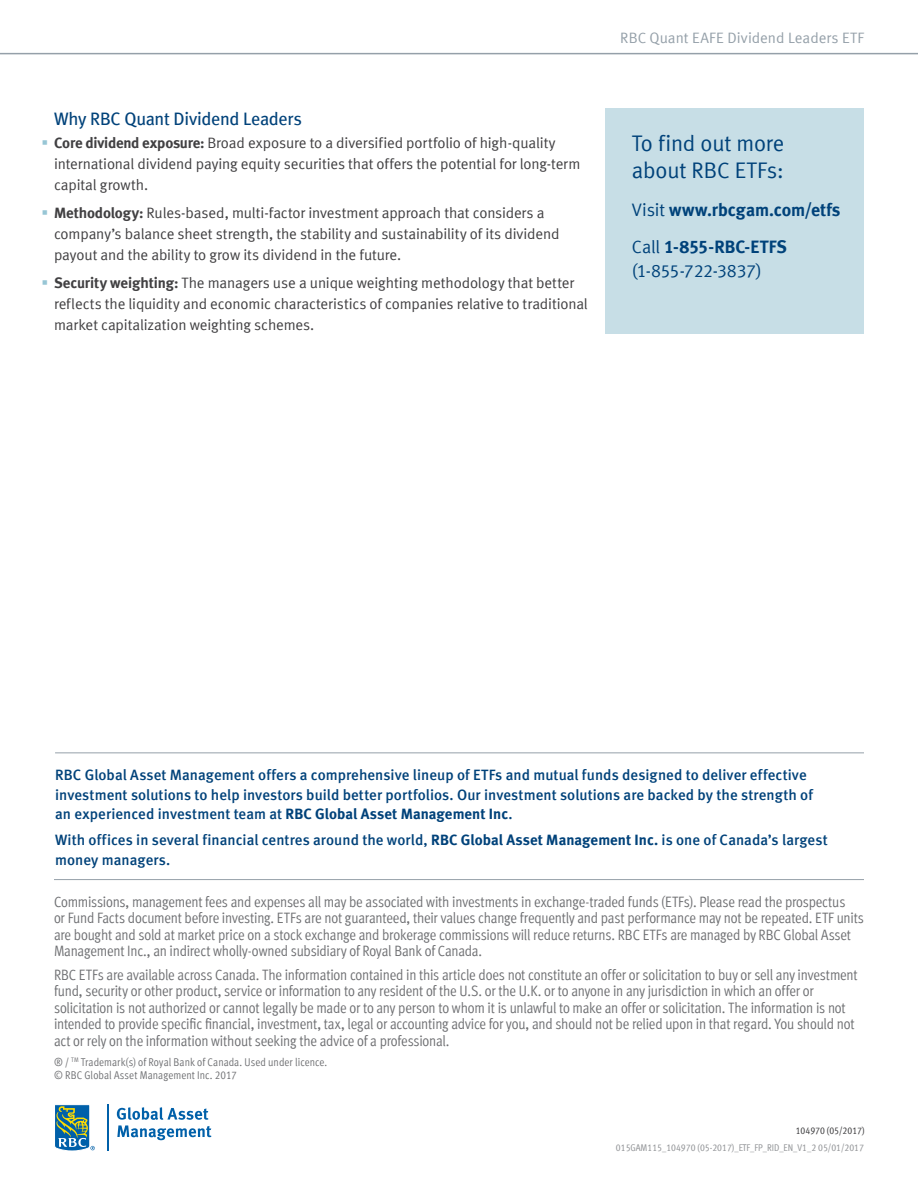
<style>
.page{position:relative;width:918px;height:1188px;background:#fff}
.page>*{position:absolute;margin:0;border:0;box-sizing:border-box;transform-origin:0 0}
.t1{font:22.5px/27px "Meta Normal LF";letter-spacing:-.005em;color:#00427a}
.t2{font:18px/24px "Meta Normal LF";letter-spacing:-.02em;color:#00427a}
.Subhead{font:18px "Meta Book LF";letter-spacing:-.015em;color:#00427a}
.t3{font:18px "Meta Bold LF";letter-spacing:.005em;color:#00427a}
.t4{font:15px/16.5px "Meta Cond Normal LF";letter-spacing:-.015em;color:#6d6e71}
.t5{font:15px/21px "Meta Normal LF";letter-spacing:-.01em;color:#414042}
.CTA{font:15px/19.5px "Meta Medium LF";letter-spacing:.005em;color:#00427a}
.t6{font:15px "Meta Normal LF";letter-spacing:.005em;color:#95a0a9}
.t7{font:11.25px/13.5px "Meta Cond Normal LF";letter-spacing:.005em;color:#6d6e71}
.t8{font:9.75px "Meta Cond Book LF";color:#939598}
.t9{font:9.75px "Meta Cond Book LF";color:#414042}
.s1{color:#97c6d5}
.s2{font-family:"Meta Bold LF"}
.s3{font-family:"Meta Normal LF"}
</style>
<div class="page">
<svg style="left:55px;top:1104px;width:40px;height:47px"></svg>
<hr style="left:107px;top:1105px;width:2px;height:46px;background:#0060a9">
<svg style="left:117px;top:1107px;width:94px;height:33px"></svg>
<hr style="left:54px;top:879px;width:810px;height:1px;background:#95a0a9">
<hr style="left:0;top:53px;width:918px;height:1px;background:#95a0a9">
<hr style="left:55px;top:752px;width:809px;height:1px;background:#95a0a9">
<div style="left:606px;top:108px;width:258px;height:225px;background:#c7dee6"></div>
<p class="Subhead" style="left:54px;top:108px;width:249px">Why RBC Quant Dividend Leaders</p>
<p class="t5" style="left:54px;top:133px;width:528px;text-indent:-12px"><span class="s1">▪</span> <span class="s2">Core dividend exposure:</span> Broad exposure to a diversified portfolio of high-quality international dividend paying equity securities that offers the potential for long-term capital growth.</p>
<p class="t5" style="left:54px;top:202px;width:507px;text-indent:-12px"><span class="s1">▪</span> <span class="s2">Methodology:</span> Rules-based, multi-factor investment approach that considers a company’s balance sheet strength, the stability and sustainability of its dividend payout and the ability to grow its dividend in the future.</p>
<p class="t5" style="left:54px;top:272px;width:535px;text-indent:-12px"><span class="s1">▪</span> <span class="s2">Security weighting:</span> The managers use a unique weighting methodology that better reflects the liquidity and economic characteristics of companies relative to traditional market capitalization weighting schemes.</p>
<p class="t6" style="left:620px;top:29px;width:245px">RBC Quant EAFE Dividend Leaders ETF</p>
<p class="t1" style="left:632px;top:130px;width:154px">To find out more about RBC ETFs:</p>
<p class="t3" style="left:632px;top:199px;width:210px"><span class="s3">Visit</span> www.rbcgam.com/etfs</p>
<p class="t2" style="left:632px;top:235px;width:157px">Call <span class="s2">1-855-RBC-ETFS </span>(1-855-722-3837)</p>
<p class="CTA" style="left:55px;top:765px;width:759px">RBC Global Asset Management offers a comprehensive lineup of ETFs and mutual funds designed to deliver effective investment solutions to help investors build better portfolios. Our investment solutions are backed by the strength of an experienced investment team at <span class="s2">RBC Global Asset Management Inc</span>.</p>
<p class="CTA" style="left:55px;top:830px;width:774px">With offices in several financial centres around the world, <span class="s2">RBC Global Asset Management Inc.</span> is one of Canada’s largest money managers.</p>
<p class="t4" style="left:54px;top:893px;width:812px">Commissions, management fees and expenses all may be associated with investments in exchange-traded funds (ETFs). Please read the prospectus<br>or Fund Facts document before investing. ETFs are not guaranteed, their values change frequently and past performance may not be repeated. ETF units are bought and sold at market price on a stock exchange and brokerage commissions will reduce returns. RBC ETFs are managed by RBC Global Asset Management Inc., an indirect wholly-owned subsidiary of Royal Bank of Canada.</p>
<p class="t4" style="left:54px;top:966px;width:805px">RBC ETFs are available across Canada. The information contained in this article does not constitute an offer or solicitation to buy or sell any investment fund, security or other product, service or information to any resident of the U.S. or the U.K. or to anyone in any jurisdiction in which an offer or solicitation is not authorized or cannot legally be made or to any person to whom it is unlawful to make an offer or solicitation. The information is not intended to provide specific financial, investment, tax, legal or accounting advice for you, and should not be relied upon in that regard. You should not act or rely on the information without seeking the advice of a professional.</p>
<p class="t7" style="left:54px;top:1055px;width:275px">® / <sup>TM</sup> Trademark(s) of Royal Bank of Canada. Used under licence. © RBC Global Asset Management Inc. 2017</p>
<p class="t9" style="left:796px;top:1125px;width:70px">104970 (05/2017)</p>
<p class="t8" style="left:616px;top:1142px;width:250px">015GAM115_104970 (05-2017)_ETF_FP_RID_EN_v1_2 05/01/2017</p>
</div>
